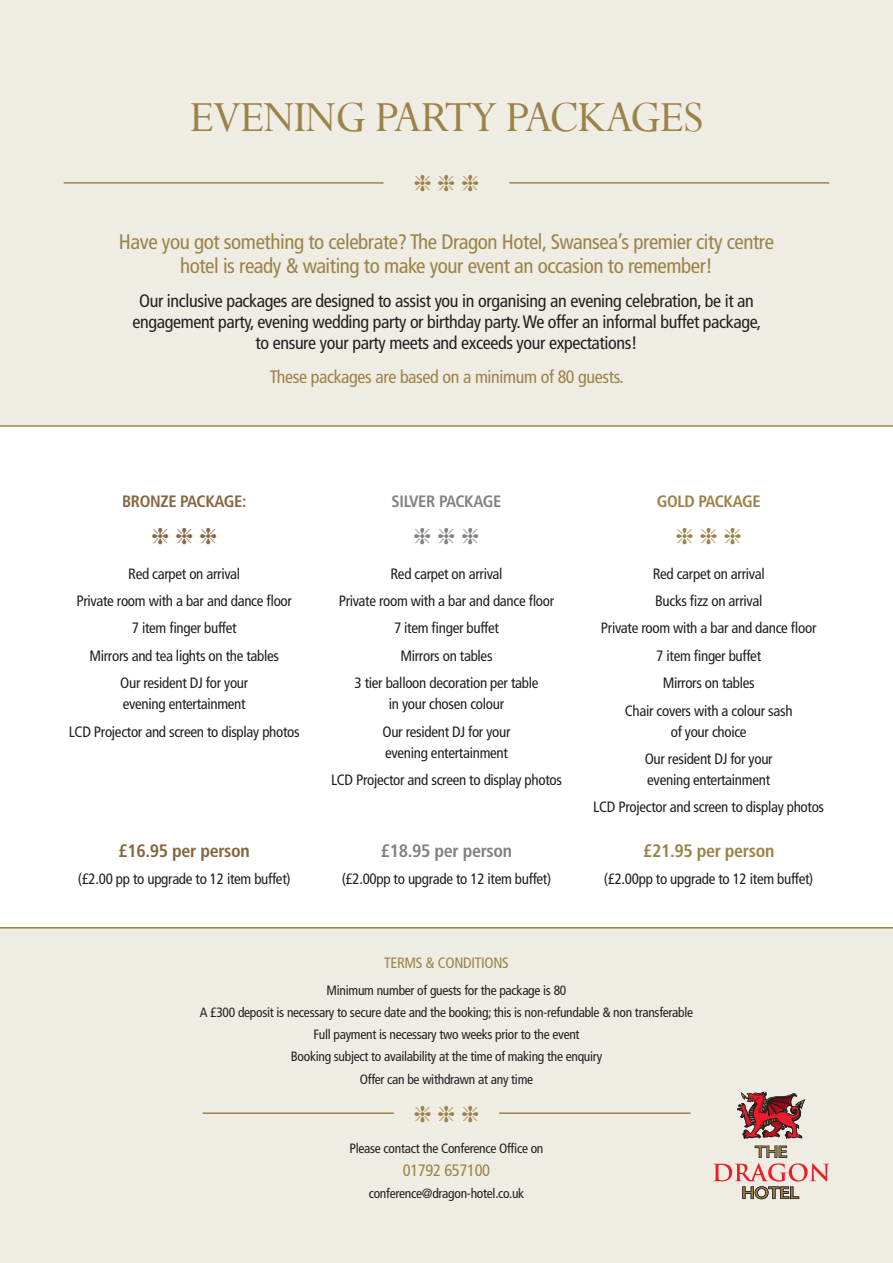
<style>
.page{position:relative;width:893px;height:1263px;background:#fff}
.page>*{position:absolute;margin:0;border:0;box-sizing:border-box;transform-origin:0 0}
.t1{font:48px "Perpetua";letter-spacing:-.03em;color:#9b8348}
.t2{font:condensed 21px/24px "Frutiger";letter-spacing:-.02em;color:#9b8348;text-align:center}
.t3{font:condensed 18px/21px "Frutiger";letter-spacing:-.02em;color:#231f20;text-align:center}
.t4{font:condensed 18px "Frutiger";letter-spacing:-.02em;color:#9b8348}
.t5{font:700 condensed 18px "Frutiger";letter-spacing:-.02em;color:#856742}
.t6{font:700 condensed 18px "Frutiger";letter-spacing:-.02em;color:#808285}
.t7{font:700 condensed 18px "Frutiger";letter-spacing:-.02em;color:#9b8348}
.t8{font:700 condensed 16.5px "Frutiger";letter-spacing:-.02em;color:#856742}
.t9{font:700 condensed 16.5px "Frutiger";letter-spacing:-.02em;color:#808285}
.t10{font:700 condensed 16.5px "Frutiger";letter-spacing:-.02em;color:#9b8348}
.t11{font:condensed 16.5px "Frutiger";letter-spacing:-.02em;color:#9b8348}
.t12{font:condensed 15px/21px "Frutiger";letter-spacing:-.02em;color:#231f20}
.t13{font:condensed 15px "Frutiger";letter-spacing:-.02em;color:#9b8348}
.t14{font:condensed 13.5px "Frutiger";letter-spacing:-.02em;color:#231f20}
</style>
<div class="page">
<div style="left:0;top:0;width:893px;height:425px;background:#efece4"></div>
<hr style="left:0;top:425px;width:893px;height:2px;background:#9b8348">
<hr style="left:64px;top:182px;width:319px;height:2px;background:#9b8348">
<hr style="left:509px;top:182px;width:320px;height:2px;background:#9b8348">
<div style="left:0;top:927px;width:893px;height:336px;background:#efece4"></div>
<hr style="left:0;top:927px;width:893px;height:1px;background:#9b8348">
<svg style="left:737px;top:1091px;width:68px;height:48px"></svg>
<svg style="left:713px;top:1145px;width:116px;height:55px"></svg>
<hr style="left:202px;top:1112px;width:192px;height:2px;background:#9b8348">
<hr style="left:499px;top:1112px;width:191px;height:2px;background:#9b8348">
<p class="t1" style="left:190px;top:87px;width:515px">EVENING PARTY PACKAGES</p>
<p class="t2" style="left:119px;top:230px;width:657px">Have you got something to celebrate? The Dragon Hotel, Swansea’s premier city centre hotel is ready &amp; waiting to make your event an occasion to remember!</p>
<p class="t3" style="left:133px;top:291px;width:630px">Our inclusive packages are designed to assist you in organising an evening celebration, be it an engagement party, evening wedding party or birthday party. We offer an informal buffet package, to ensure your party meets and exceeds your expectations!</p>
<p class="t4" style="left:270px;top:366px;width:355px">These packages are based on a minimum of 80 guests.</p>
<p class="t8" style="left:122px;top:491px;width:126px">BRONZE PACKAGE:</p>
<p class="t12" style="left:128px;top:563px;width:114px">Red carpet on arrival</p>
<p class="t12" style="left:77px;top:590px;width:217px">Private room with a bar and dance floor</p>
<p class="t12" style="left:132px;top:618px;width:106px">7 item finger buffet</p>
<p class="t12" style="left:89px;top:645px;width:191px">Mirrors and tea lights on the tables</p>
<p class="t12" style="left:120px;top:673px;width:130px">Our resident DJ for your evening entertainment</p>
<p class="t12" style="left:69px;top:721px;width:232px">LCD Projector and screen to display photos</p>
<p class="t5" style="left:119px;top:840px;width:133px">£16.95 per person</p>
<p class="t12" style="left:78px;top:868px;width:214px">(£2.00 pp to upgrade to 12 item buffet)</p>
<p class="t9" style="left:392px;top:491px;width:111px">SILVER PACKAGE</p>
<p class="t12" style="left:390px;top:563px;width:114px">Red carpet on arrival</p>
<p class="t12" style="left:339px;top:590px;width:217px">Private room with a bar and dance floor</p>
<p class="t12" style="left:394px;top:618px;width:106px">7 item finger buffet</p>
<p class="t12" style="left:400px;top:645px;width:94px">Mirrors on tables</p>
<p class="t12" style="left:355px;top:673px;width:185px;text-align:center">3 tier balloon decoration per table in your chosen colour</p>
<p class="t12" style="left:382px;top:721px;width:130px">Our resident DJ for your evening entertainment</p>
<p class="t12" style="left:331px;top:769px;width:232px">LCD Projector and screen to display photos</p>
<p class="t6" style="left:381px;top:840px;width:133px">£18.95 per person</p>
<p class="t12" style="left:342px;top:868px;width:211px">(£2.00pp to upgrade to 12 item buffet)</p>
<p class="t10" style="left:657px;top:491px;width:106px">GOLD PACKAGE</p>
<p class="t12" style="left:653px;top:563px;width:114px">Red carpet on arrival</p>
<p class="t12" style="left:655px;top:590px;width:109px">Bucks fizz on arrival</p>
<p class="t12" style="left:601px;top:618px;width:217px">Private room with a bar and dance floor</p>
<p class="t12" style="left:656px;top:645px;width:106px">7 item finger buffet</p>
<p class="t12" style="left:663px;top:673px;width:94px">Mirrors on tables</p>
<p class="t12" style="left:625px;top:700px;width:169px;text-align:center">Chair covers with a colour sash of your choice</p>
<p class="t12" style="left:645px;top:748px;width:130px">Our resident DJ for your evening entertainment</p>
<p class="t12" style="left:593px;top:797px;width:232px">LCD Projector and screen to display photos</p>
<p class="t7" style="left:643px;top:840px;width:133px">£21.95 per person</p>
<p class="t12" style="left:604px;top:868px;width:211px">(£2.00pp to upgrade to 12 item buffet)</p>
<p class="t13" style="left:384px;top:954px;width:126px">TERMS &amp; CONDITIONS</p>
<p class="t14" style="left:327px;top:982px;width:241px">Minimum number of guests for the package is 80</p>
<p class="t14" style="left:200px;top:1004px;width:495px">A £300 deposit is necessary to secure date and the booking; this is non-refundable &amp; non transferable</p>
<p class="t14" style="left:313px;top:1026px;width:268px">Full payment is necessary two weeks prior to the event</p>
<p class="t14" style="left:291px;top:1049px;width:313px">Booking subject to availability at the time of making the enquiry</p>
<p class="t14" style="left:360px;top:1071px;width:175px">Offer can be withdrawn at any time</p>
<p class="t14" style="left:349px;top:1141px;width:195px">Please contact the Conference Office on</p>
<p class="t11" style="left:403px;top:1160px;width:89px">01792 657100</p>
<p class="t14" style="left:369px;top:1186px;width:157px">conference@dragon-hotel.co.uk</p>
</div>
